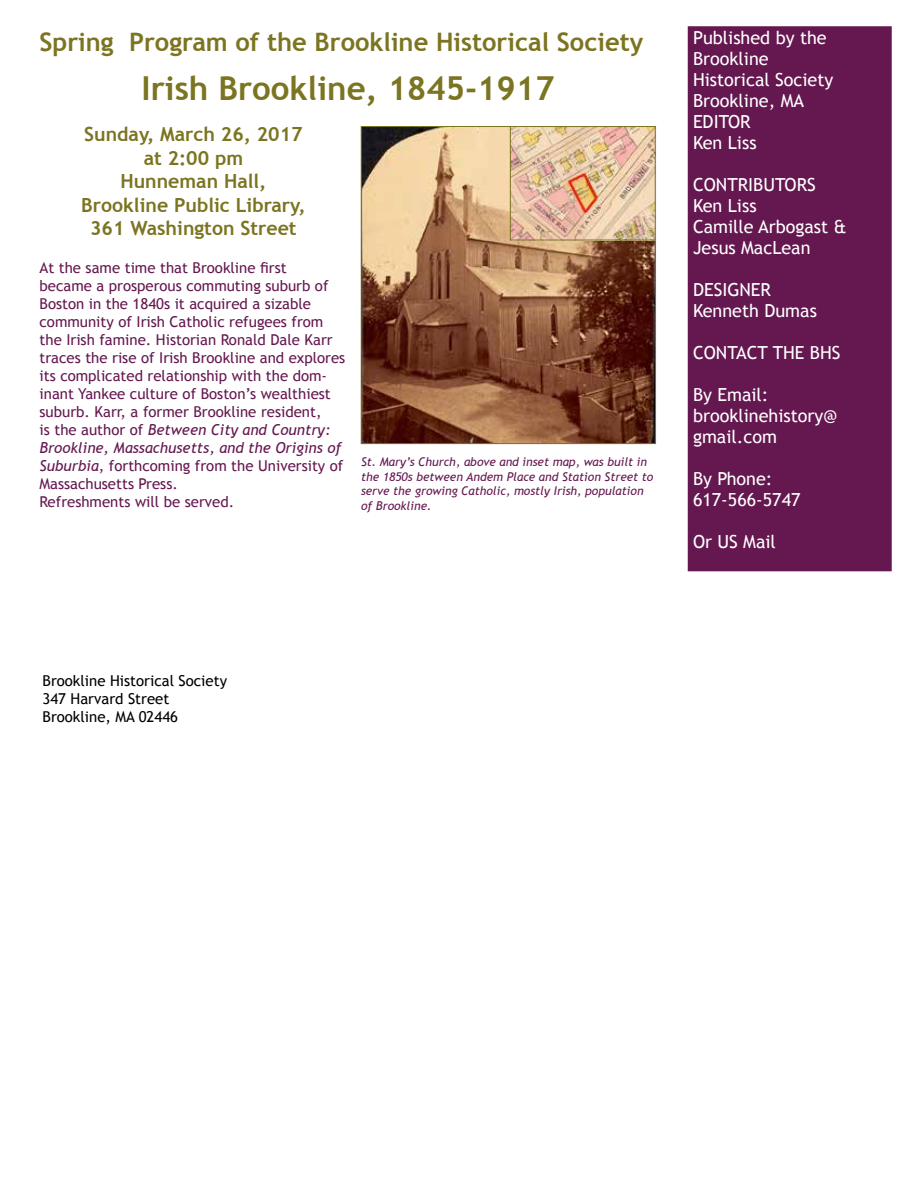
<style>
.page{position:relative;width:918px;height:1188px;background:#fff}
.page>*{position:absolute;margin:0;border:0;box-sizing:border-box;transform-origin:0 0}
.t1{font:700 33px "Trebuchet MS";color:#7b7420}
.t2{font:700 25.5px "Trebuchet MS";color:#7b7420}
.t3{font:700 19.5px/23.4px "Trebuchet MS";color:#7b7420;text-align:center}
.t4{font:18px/21px "Trebuchet MS";color:#fff}
.t5{font:15px/18px "Trebuchet MS";color:#651850}
.t6{font:15px/18px "Trebuchet MS";color:#000}
.t7{font:italic 12px/14.4px "Trebuchet MS";color:#651850}
.s1{font-style:italic}
</style>
<div class="page">
<div style="left:688px;top:26px;width:204px;height:545px;background:#651850;border:2px solid #651850"></div>
<img style="left:363px;top:128px;width:291px;height:314px">
<div style="left:361px;top:126px;width:295px;height:318px;border:1px solid #7b7420"></div>
<img style="left:512px;top:128px;width:142px;height:110px">
<div style="left:510px;top:126px;width:146px;height:114px;border:1px solid #7b7420"></div>
<h2 class="t2" style="left:40px;top:26px;width:605px">Spring Program of the Brookline Historical Society</h2>
<h1 class="t1" style="left:142px;top:68px;width:414px">Irish Brookline, 1845-1917</h1>
<h3 class="t3" style="left:81px;top:123px;width:226px">Sunday, March 26, 2017 at 2:00 pm<br>Hunneman Hall,<br>Brookline Public Library,<br>361 Washington Street</h3>
<p class="t5" style="left:40px;top:259px;width:307px">At the same time that Brookline first<br>became a prosperous commuting suburb of Boston in the 1840s it acquired a sizable community of Irish Catholic refugees from the Irish famine. Historian Ronald Dale Karr traces the rise of Irish Brookline and explores its complicated relationship with the dom&shy;inant Yankee culture of Boston’s wealthiest suburb. Karr, a former Brookline resident,<br>is the author of <span class="s1">Between City and Country:<br>Brookline, Massachusetts, and the Origins of Suburbia</span>, forthcoming from the University of Massachusetts Press.<br>Refreshments will be served.</p>
<p class="t7" style="left:361px;top:455px;width:294px">St. Mary’s Church, above and inset map, was built in the 1850s between Andem Place and Station Street to serve the growing Catholic, mostly Irish, population of Brookline.</p>
<p class="t4" style="left:693px;top:28px;width:142px">Published by the<br>Brookline<br>Historical Society<br>Brookline, MA<br>EDITOR<br>Ken Liss</p>
<p class="t4" style="left:693px;top:175px;width:155px">CONTRIBUTORS<br>Ken Liss<br>Camille Arbogast &amp;<br>Jesus MacLean</p>
<p class="t4" style="left:693px;top:280px;width:125px">DESIGNER<br>Kenneth Dumas</p>
<p class="t4" style="left:693px;top:343px;width:149px">CONTACT THE BHS</p>
<p class="t4" style="left:693px;top:385px;width:146px">By Email: brooklinehistory@ gmail.com</p>
<p class="t4" style="left:693px;top:469px;width:109px">By Phone:<br>617-566-5747</p>
<p class="t4" style="left:693px;top:532px;width:84px">Or US Mail</p>
<p class="t6" style="left:43px;top:672px;width:186px">Brookline Historical Society<br>347 Harvard Street<br>Brookline, MA 02446</p>
</div>
